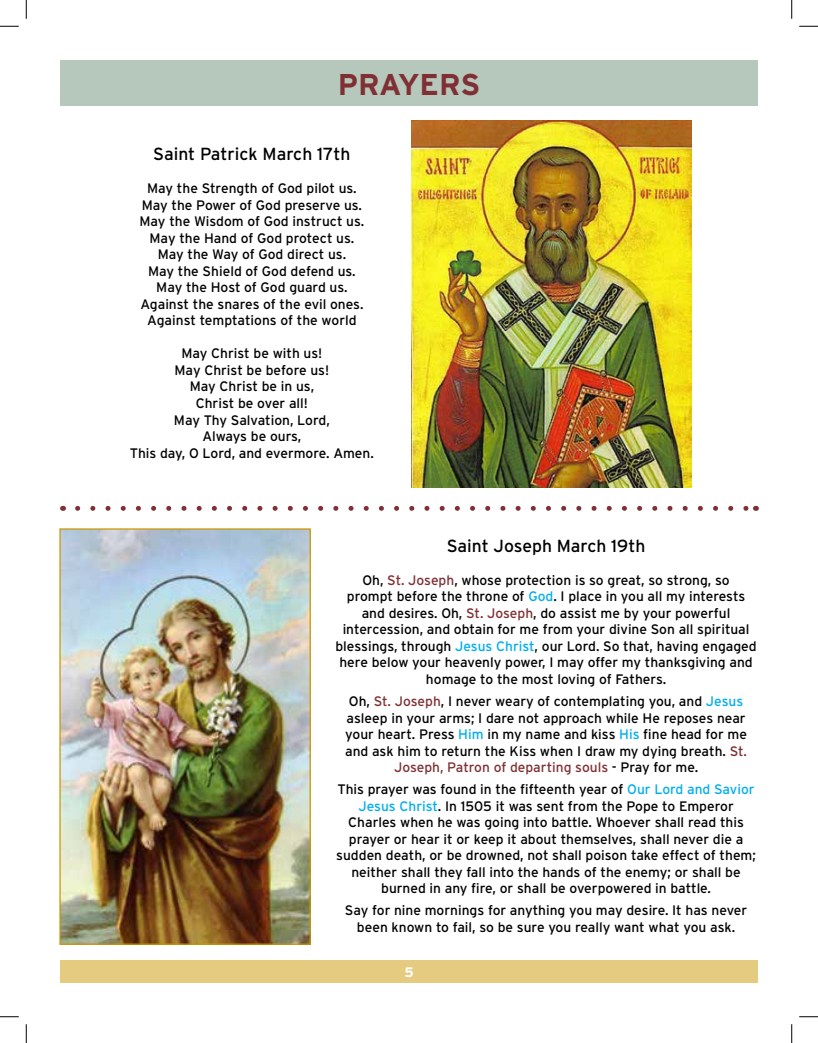
<style>
.page{position:relative;width:818px;height:1043px;background:#fff}
.page>*{position:absolute;margin:0;border:0;box-sizing:border-box;transform-origin:0 0}
.t1{font:700 30px "Interstate";color:#803034}
.t2{font:17.5px "Interstate";color:#000}
.t3{font:13.75px/16.5px "Interstate";color:#000;text-align:center}
.t4{font:700 13.75px "Interstate";color:#fff}
.s1{color:#803034}
.s2{color:#00aeef}
</style>
<div class="page">
<div style="left:60px;top:960px;width:698px;height:22px;background:#e4cb80"></div>
<div style="left:60px;top:60px;width:698px;height:45px;background:#b6c7bb"></div>
<img style="left:61px;top:530px;width:248px;height:412px">
<div style="left:59px;top:528px;width:252px;height:416px;border:1px solid #ca9700"></div>
<img style="left:411px;top:120px;width:280px;height:367px">
<svg style="left:78px;top:506px;width:669px;height:5px"></svg>
<svg style="left:0;top:25px;width:19px;height:2px"></svg>
<svg style="left:799px;top:25px;width:19px;height:2px"></svg>
<svg style="left:0;top:1016px;width:19px;height:1px"></svg>
<svg style="left:799px;top:1016px;width:19px;height:1px"></svg>
<svg style="left:25px;top:0;width:2px;height:19px"></svg>
<svg style="left:25px;top:1024px;width:2px;height:18px"></svg>
<svg style="left:791px;top:0;width:1px;height:19px"></svg>
<svg style="left:791px;top:1024px;width:1px;height:18px"></svg>
<h1 class="t1" style="left:337px;top:67px;width:144px">PRAYERS</h1>
<p class="t2" style="left:153px;top:144px;width:199px">Saint Patrick March 17th</p>
<p class="t3" style="left:139px;top:180px;width:226px">May the Strength of God pilot us.<br>May the Power of God preserve us.<br>May the Wisdom of God instruct us.<br>May the Hand of God protect us.<br>May the Way of God direct us.<br>May the Shield of God defend us.<br>May the Host of God guard us.<br>Against the snares of the evil ones.<br>Against temptations of the world</p>
<p class="t3" style="left:130px;top:345px;width:245px">May Christ be with us!<br>May Christ be before us!<br>May Christ be in us,<br>Christ be over all!<br>May Thy Salvation, Lord,<br>Always be ours,<br>This day, O Lord, and evermore. Amen.</p>
<p class="t2" style="left:446px;top:536px;width:200px">Saint Joseph March 19th</p>
<p class="t3" style="left:335px;top:571px;width:422px">Oh, <span class="s1">St. Joseph</span>, whose protection is so great, so strong, so<br>prompt before the throne of <span class="s2">God</span>. I place in you all my interests and desires. Oh, <span class="s1">St. Joseph</span>, do assist me by your powerful intercession, and obtain for me from your divine Son all spiritual blessings, through <span class="s2">Jesus Christ</span>, our Lord. So that, having engaged here below your heavenly power, I may offer my thanksgiving and homage to the most loving of Fathers.</p>
<p class="t3" style="left:345px;top:693px;width:403px">Oh, <span class="s1">St. Joseph</span>, I never weary of contemplating you, and <span class="s2">Jesus </span>asleep in your arms; I dare not approach while He reposes near your heart. Press <span class="s2">Him</span> in my name and kiss <span class="s2">His</span> fine head for me and ask him to return the Kiss when I draw my dying breath. <span class="s1">St.<br>Joseph, Patron of departing souls</span> - Pray for me.</p>
<p class="t3" style="left:336px;top:781px;width:421px">This prayer was found in the fifteenth year of <span class="s2">Our Lord and Savior Jesus Christ</span>. In 1505 it was sent from the Pope to Emperor Charles when he was going into battle. Whoever shall read this prayer or hear it or keep it about themselves, shall never die a sudden death, or be drowned, not shall poison take effect of them; neither shall they fall into the hands of the enemy; or shall be burned in any fire, or shall be overpowered in battle.</p>
<p class="t3" style="left:345px;top:902px;width:404px">Say for nine mornings for anything you may desire. It has never been known to fail, so be sure you really want what you ask.</p>
<p class="t4" style="left:404px;top:964px;width:11px">5</p>
</div>
